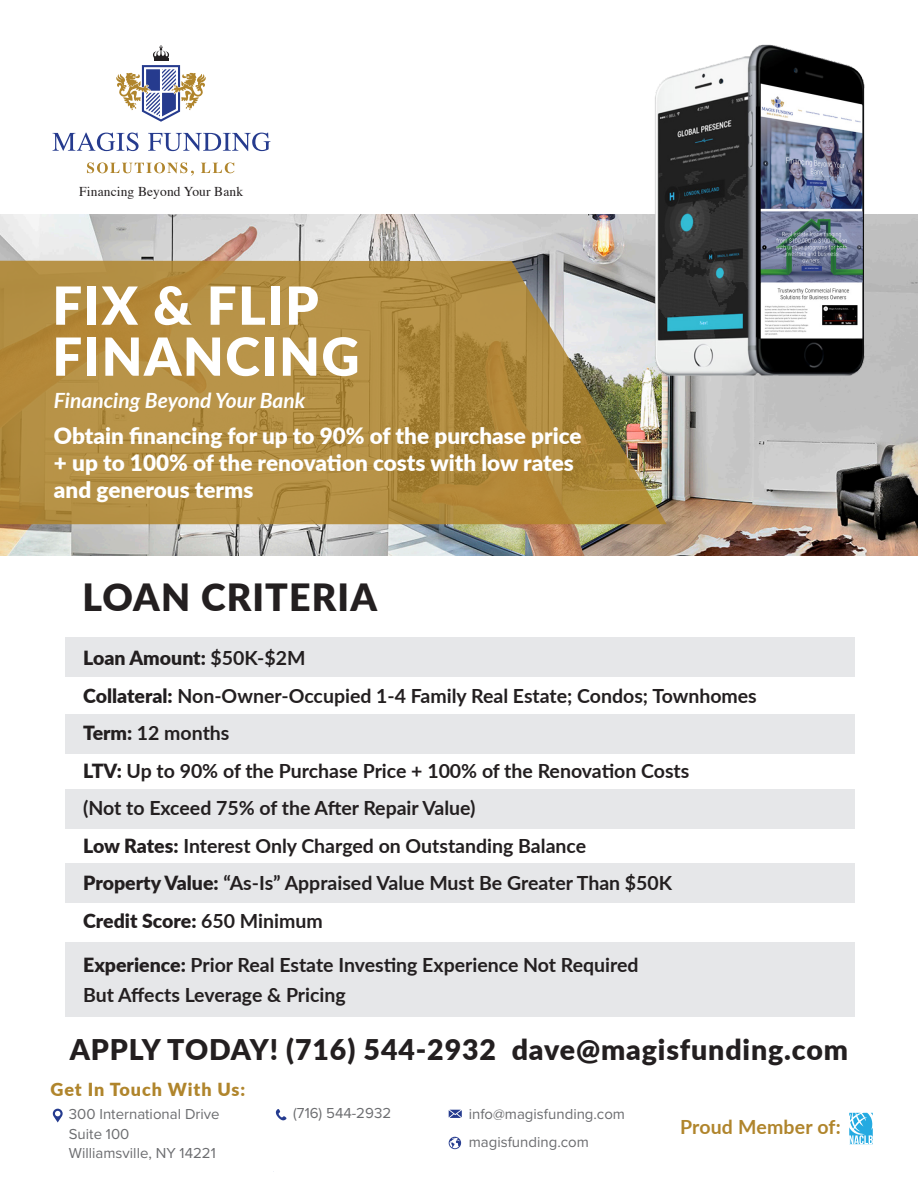
<style>
.page{position:relative;width:918px;height:1188px;background:#fff}
.page>*{position:absolute;margin:0;border:0;box-sizing:border-box;transform-origin:0 0}
.t1{font:900 52.5px "Lato";letter-spacing:.03em;color:#fff}
.t2{font:900 37.5px "Lato";letter-spacing:.03em;color:#231f20}
.t3{font:900 28.5px "Lato";letter-spacing:.03em;color:#231f20}
.t4{font:900 22.5px/27px "Lato";color:#fff}
.t5{font:italic 700 21px "Lato";color:#fff}
.t6{font:700 19.5px/30px "Lato";color:#231f20}
.t7{font:900 19.5px "Lato";color:#231f20}
.t8{font:700 19.5px "Lato";letter-spacing:.01em;color:#b0852c}
.t9{font:900 18px "Lato";letter-spacing:.045em;color:#b0852c}
.t10{font:15px "Proxima Nova";color:#6c6d70}
.t11{font:13.5px "Times";letter-spacing:.01em;color:#231f20}
.s1{font-weight:700}
.s2{font-weight:900}
</style>
<div class="page">
<img style="left:0;top:215px;width:918px;height:341px">
<svg style="left:0;top:261px;width:667px;height:263px;background:#b18f48"></svg>
<svg style="left:53px;top:1109px;width:10px;height:13px"></svg>
<img style="left:632px;top:44px;width:251px;height:360px">
<svg style="left:276px;top:1109px;width:11px;height:12px"></svg>
<svg style="left:449px;top:1110px;width:13px;height:8px"></svg>
<svg style="left:449px;top:1137px;width:12px;height:12px"></svg>
<svg style="left:849px;top:1113px;width:24px;height:31px"></svg>
<div style="left:65px;top:638px;width:790px;height:39px;background:#e6e7e9"></div>
<div style="left:65px;top:714px;width:790px;height:40px;background:#e6e7e9"></div>
<div style="left:65px;top:789px;width:790px;height:40px;background:#e6e7e9"></div>
<div style="left:65px;top:863px;width:790px;height:40px;background:#e6e7e9"></div>
<div style="left:65px;top:942px;width:790px;height:75px;background:#e6e7e9"></div>
<svg style="left:52px;top:133px;width:87px;height:18px"></svg>
<svg style="left:148px;top:133px;width:122px;height:18px"></svg>
<svg style="left:87px;top:162px;width:107px;height:14px"></svg>
<svg style="left:201px;top:163px;width:34px;height:10px"></svg>
<svg style="left:116px;top:45px;width:90px;height:77px"></svg>
<p class="t11" style="left:79px;top:179px;width:165px">Financing Beyond Your Bank</p>
<p class="t1" style="left:52px;top:266px;width:268px">FIX &amp; FLIP</p>
<p class="t1" style="left:52px;top:317px;width:308px">FINANCING</p>
<p class="t5" style="left:54px;top:385px;width:253px">Financing Beyond Your Bank</p>
<p class="t4" style="left:54px;top:421px;width:529px">Obtain financing for up to 90% of the purchase price + up to 100% of the renovation costs with low rates and generous terms</p>
<p class="t2" style="left:82px;top:569px;width:296px">LOAN CRITERIA</p>
<p class="t7" style="left:83px;top:643px;width:224px">Loan Amount: <span class="s1">$50K-$2M</span></p>
<p class="t6" style="left:83px;top:680px;width:675px"><span class="s2">Collateral:</span> Non-Owner-Occupied 1-4 Family Real Estate; Condos; Townhomes</p>
<p class="t6" style="left:83px;top:717px;width:148px"><span class="s2">Term:</span> 12 months</p>
<p class="t6" style="left:83px;top:755px;width:608px"><span class="s2">LTV:</span> Up to 90% of the Purchase Price + 100% of the Renovation Costs</p>
<p class="t6" style="left:83px;top:792px;width:394px">(Not to Exceed 75% of the After Repair Value)</p>
<p class="t6" style="left:83px;top:830px;width:505px"><span class="s2">Low Rates:</span> Interest Only Charged on Outstanding Balance</p>
<p class="t6" style="left:83px;top:867px;width:591px"><span class="s2">Property Value:</span> “As-Is” Appraised Value Must Be Greater Than $50K</p>
<p class="t7" style="left:83px;top:906px;width:241px">Credit Score: <span class="s1">650 Minimum</span></p>
<p class="t6" style="left:83px;top:949px;width:557px"><span class="s2">Experience:</span> Prior Real Estate Investing Experience Not Required<br>But Affects Leverage &amp; Pricing</p>
<p class="t3" style="left:70px;top:1028px;width:780px">APPLY TODAY! (716) 544-2932 dave@magisfunding.com</p>
<p class="t9" style="left:51px;top:1076px;width:196px">Get In Touch With Us:</p>
<p class="t10" style="left:69px;top:1103px;width:152px">300 International Drive</p>
<p class="t10" style="left:69px;top:1123px;width:62px">Suite 100</p>
<p class="t10" style="left:69px;top:1142px;width:148px">Williamsville, NY 14221</p>
<p class="t10" style="left:293px;top:1102px;width:99px">(716) 544-2932</p>
<p class="t10" style="left:469px;top:1102px;width:158px">info@magisfunding.com</p>
<p class="t10" style="left:469px;top:1131px;width:122px">magisfunding.com</p>
<p class="t8" style="left:680px;top:1112px;width:162px">Proud Member of:</p>
</div>
